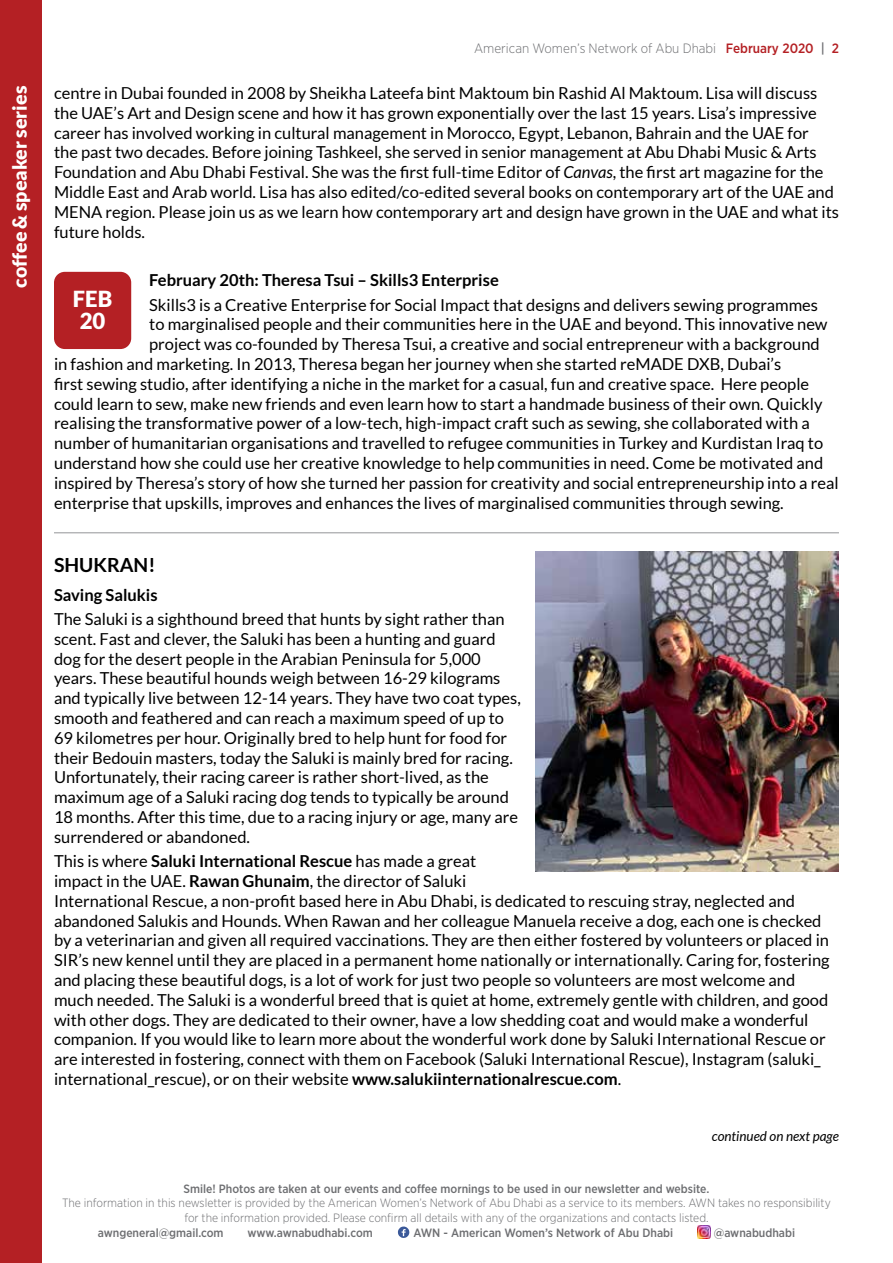
<style>
.page{position:relative;width:893px;height:1263px;background:#fff}
.page>*{position:absolute;margin:0;border:0;box-sizing:border-box;transform-origin:0 0}
.t1{font:900 22.2px/22.5px "Lato";color:#fff;text-align:center}
.t2{font:900 19.5px "Lato";color:#fff}
.t3{font:700 19.5px "Lato";color:#000}
.t4{font:16.5px/19.8px "Lato";color:#000}
.t5{font:700 16.5px "Lato";color:#000}
.t6{font:300 13.5px "Gotham Narrow";color:#6d6e71}
.t7{font:italic 13.5px "Lato";color:#000}
.t8{font:300 12px/14.4px "Gotham Narrow";color:#6d6e71;text-align:center}
.t9{font:500 12px "Gotham Narrow";color:#6d6e71}
.s1{font-weight:500;color:#b42024}
.s2{font-weight:500}
.s3{font-style:italic}
.s4{font-weight:700}
</style>
<div class="page">
<svg style="left:398px;top:1226px;width:11px;height:12px"></svg>
<img style="left:697px;top:1225px;width:14px;height:14px">
<div style="left:0;top:0;width:41px;height:1263px;background:#b42024"></div>
<div style="left:54px;top:272px;width:77px;height:77px;background:#b42024;border-radius:11px"></div>
<hr style="left:54px;top:532px;width:785px;height:1px;background:#939598">
<img style="left:535px;top:551px;width:304px;height:320px">
<p class="t6" style="left:474px;top:40px;width:366px">American Women’s Network of Abu Dhabi <span class="s1">February 2020</span> <span class="s2">|</span> <span class="s1">2</span></p>
<p class="t2" style="left:8px;top:288px;width:204px;rotate:-90deg">coffee &amp; speaker series</p>
<p class="t4" style="left:54px;top:83px;width:786px">centre in Dubai founded in 2008 by Sheikha Lateefa bint Maktoum bin Rashid Al Maktoum. Lisa will discuss the UAE’s Art and Design scene and how it has grown exponentially over the last 15 years. Lisa’s impressive career has involved working in cultural management in Morocco, Egypt, Lebanon, Bahrain and the UAE for<br>the past two decades. Before joining Tashkeel, she served in senior management at Abu Dhabi Music &amp; Arts Foundation and Abu Dhabi Festival. She was the first full-time Editor of <span class="s3">Canvas</span>, the first art magazine for the Middle East and Arab world. Lisa has also edited/co-edited several books on contemporary art of the UAE and MENA region. Please join us as we learn how contemporary art and design have grown in the UAE and what its future holds.</p>
<p class="t5" style="left:149px;top:271px;width:351px">February 20th: Theresa Tsui – Skills3 Enterprise</p>
<p class="t4" style="left:149px;top:295px;width:670px">Skills3 is a Creative Enterprise for Social Impact that designs and delivers sewing programmes</p>
<p class="t4" style="left:149px;top:314px;width:680px">to marginalised people and their communities here in the UAE and beyond. This innovative new</p>
<p class="t4" style="left:149px;top:334px;width:672px">project was co-founded by Theresa Tsui, a creative and social entrepreneur with a background</p>
<p class="t4" style="left:54px;top:354px;width:729px">in fashion and marketing. In 2013, Theresa began her journey when she started reMADE DXB, Dubai’s</p>
<p class="t4" style="left:54px;top:374px;width:757px">first sewing studio, after identifying a niche in the market for a casual, fun and creative space. Here people</p>
<p class="t4" style="left:54px;top:394px;width:770px">could learn to sew, make new friends and even learn how to start a handmade business of their own. Quickly</p>
<p class="t4" style="left:54px;top:413px;width:757px">realising the transformative power of a low-tech, high-impact craft such as sewing, she collaborated with a</p>
<p class="t4" style="left:54px;top:433px;width:771px">number of humanitarian organisations and travelled to refugee communities in Turkey and Kurdistan Iraq to</p>
<p class="t4" style="left:54px;top:453px;width:771px">understand how she could use her creative knowledge to help communities in need. Come be motivated and</p>
<p class="t4" style="left:54px;top:473px;width:786px">inspired by Theresa’s story of how she turned her passion for creativity and social entrepreneurship into a real</p>
<p class="t4" style="left:54px;top:493px;width:731px">enterprise that upskills, improves and enhances the lives of marginalised communities through sewing.</p>
<h1 class="t1" style="left:73px;top:287px;width:41px">FEB<br>20</h1>
<p class="t3" style="left:54px;top:554px;width:103px">SHUKRAN!</p>
<p class="t5" style="left:54px;top:585px;width:105px">Saving Salukis</p>
<p class="t4" style="left:54px;top:609px;width:468px">The Saluki is a sighthound breed that hunts by sight rather than scent. Fast and clever, the Saluki has been a hunting and guard dog for the desert people in the Arabian Peninsula for 5,000 years. These beautiful hounds weigh between 16-29 kilograms and typically live between 12-14 years. They have two coat types, smooth and feathered and can reach a maximum speed of up to 69 kilometres per hour. Originally bred to help hunt for food for their Bedouin masters, today the Saluki is mainly bred for racing.<br>Unfortunately, their racing career is rather short-lived, as the maximum age of a Saluki racing dog tends to typically be around 18 months. After this time, due to a racing injury or age, many are surrendered or abandoned.</p>
<p class="t4" style="left:54px;top:851px;width:777px">This is where <span class="s4">Saluki International Rescue</span> has made a great<br>impact in the UAE. <span class="s4">Rawan Ghunaim</span>, the director of Saluki<br>International Rescue, a non-profit based here in Abu Dhabi, is dedicated to rescuing stray, neglected and abandoned Salukis and Hounds. When Rawan and her colleague Manuela receive a dog, each one is checked by a veterinarian and given all required vaccinations. They are then either fostered by volunteers or placed in SIR’s new kennel until they are placed in a permanent home nationally or internationally. Caring for, fostering and placing these beautiful dogs, is a lot of work for just two people so volunteers are most welcome and much needed. The Saluki is a wonderful breed that is quiet at home, extremely gentle with children, and good with other dogs. They are dedicated to their owner, have a low shedding coat and would make a wonderful companion. If you would like to learn more about the wonderful work done by Saluki International Rescue or are interested in fostering, connect with them on Facebook (Saluki International Rescue), Instagram (saluki_ international_rescue), or on their website <span class="s4">www.salukiinternationalrescue.com</span>.</p>
<p class="t7" style="left:712px;top:1129px;width:129px">continued on next page</p>
<p class="t9" style="left:184px;top:1181px;width:527px">Smile! Photos are taken at our events and coffee mornings to be used in our newsletter and website.</p>
<p class="t8" style="left:62px;top:1195px;width:770px">The information in this newsletter is provided by the American Women’s Network of Abu Dhabi as a service to its members. AWN takes no responsibility for the information provided. Please confirm all details with any of the organizations and contacts listed.</p>
<p class="t9" style="left:98px;top:1226px;width:127px">awngeneral@gmail.com</p>
<p class="t9" style="left:248px;top:1226px;width:127px">www.awnabudhabi.com</p>
<p class="t9" style="left:413px;top:1226px;width:261px">AWN - American Women’s Network of Abu Dhabi</p>
<p class="t9" style="left:714px;top:1226px;width:83px">@awnabudhabi</p>
</div>
